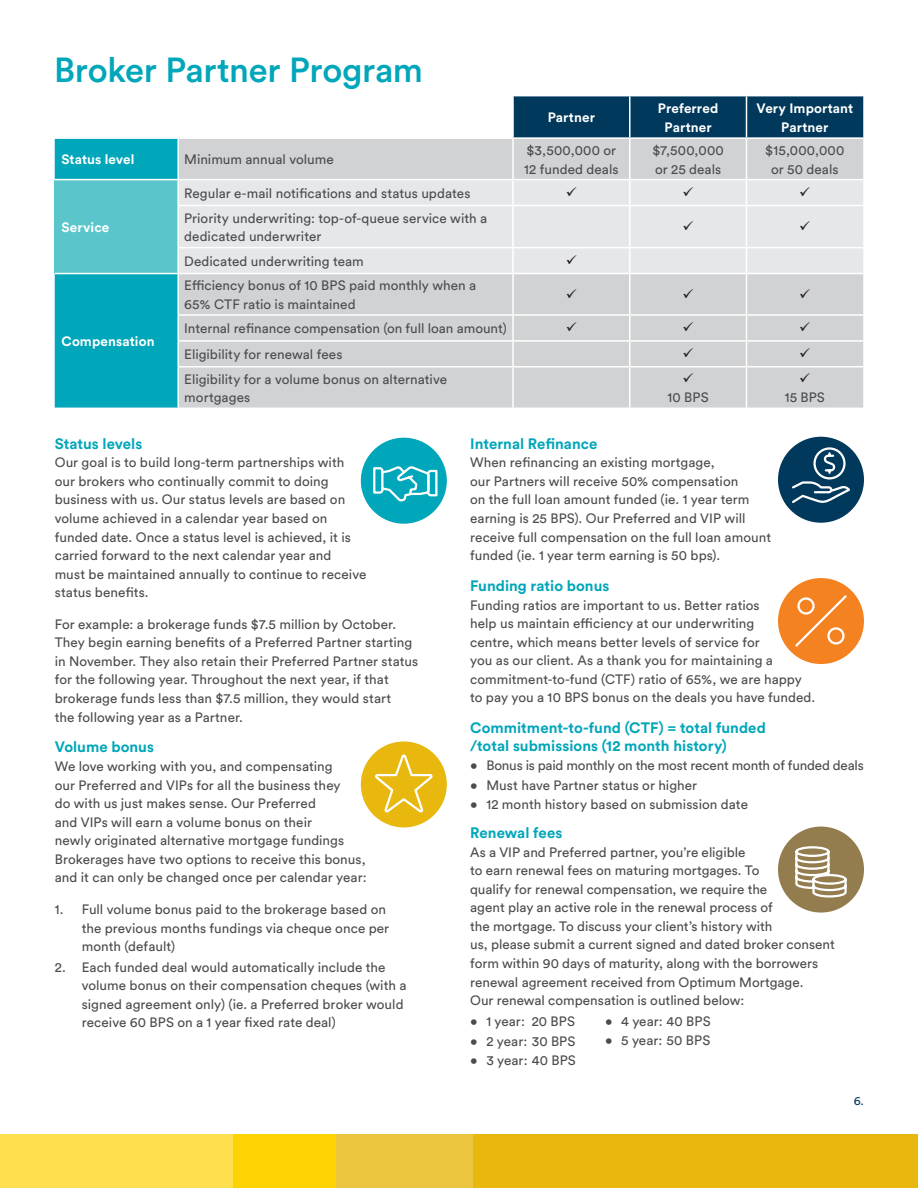
<style>
.page{position:relative;width:918px;height:1188px;background:#fff}
.page>*{position:absolute;margin:0;border:0;box-sizing:border-box;transform-origin:0 0}
.t1{font:500 34.5px "Circular Std";letter-spacing:-.005em;color:#00a6b9}
.t2{font:700 15px/18px "Circular Std";color:#00a6b9}
.t3{font:13.5px/18.6px "Circular Std";letter-spacing:.005em;color:#4b4c4d}
.t4{font:700 13.5px/18.6px "Circular Std";letter-spacing:.01em;color:#fff;text-align:center}
.t5{font:13.5px "Circular Std";letter-spacing:-.015em;color:#4b4c4d}
.t6{font:12px "Circular Std";color:#00395c}
</style>
<div class="page">
<div style="left:0;top:1134px;width:233px;height:54px;background:#fee04f"></div>
<div style="left:474px;top:1134px;width:444px;height:54px;background:#e8b80e"></div>
<div style="left:336px;top:1134px;width:138px;height:54px;background:#ecc63e"></div>
<div style="left:233px;top:1134px;width:103px;height:54px;background:#fed304"></div>
<div style="left:778px;top:437px;width:86px;height:86px;background:#00395c;border-radius:50%"></div>
<svg style="left:790px;top:446px;width:62px;height:57px"></svg>
<div style="left:361px;top:741px;width:86px;height:86px;background:#e8b80e;border-radius:50%"></div>
<svg style="left:373px;top:753px;width:61px;height:62px"></svg>
<div style="left:778px;top:578px;width:86px;height:86px;background:#f58220;border-radius:50%"></div>
<svg style="left:795px;top:595px;width:52px;height:52px"></svg>
<div style="left:778px;top:827px;width:86px;height:86px;background:#937c4d;border-radius:50%"></div>
<svg style="left:795px;top:846px;width:52px;height:52px"></svg>
<div style="left:361px;top:438px;width:86px;height:86px;background:#00a6b9;border-radius:50%"></div>
<svg style="left:373px;top:466px;width:65px;height:36px"></svg>
<svg style="left:55px;top:96px;width:808px;height:312px;background:#b8cfd4"></svg>
<h1 class="t1" style="left:54px;top:48px;width:371px">Broker Partner Program</h1>
<p class="t4" style="left:548px;top:108px;width:49px">Partner</p>
<p class="t4" style="left:658px;top:99px;width:62px">Preferred<br>Partner</p>
<p class="t4" style="left:757px;top:99px;width:98px">Very Important<br>Partner</p>
<p class="t4" style="left:62px;top:150px;width:75px">Status level</p>
<p class="t3" style="left:184px;top:150px;width:151px">Minimum annual volume</p>
<p class="t3" style="left:524px;top:141px;width:96px">$3,500,000 or<br>12 funded deals</p>
<p class="t3" style="left:652px;top:141px;width:73px">$7,500,000 or 25 deals</p>
<p class="t3" style="left:765px;top:141px;width:81px;text-align:center">$15,000,000 or 50 deals</p>
<p class="t4" style="left:62px;top:218px;width:49px">Service</p>
<p class="t4" style="left:62px;top:332px;width:95px">Compensation</p>
<p class="t3" style="left:184px;top:184px;width:288px">Regular e-mail notifications and status updates</p>
<p class="t3" style="left:184px;top:209px;width:305px">Priority underwriting: top-of-queue service with a dedicated underwriter</p>
<p class="t3" style="left:184px;top:252px;width:181px">Dedicated underwriting team</p>
<p class="t3" style="left:184px;top:276px;width:294px">Efficiency bonus of 10 BPS paid monthly when a<br>65% CTF ratio is maintained</p>
<p class="t3" style="left:184px;top:319px;width:324px">Internal refinance compensation (on full loan amount)</p>
<p class="t3" style="left:184px;top:345px;width:160px">Eligibility for renewal fees</p>
<p class="t3" style="left:184px;top:370px;width:264px">Eligibility for a volume bonus on alternative mortgages</p>
<p class="t3" style="left:668px;top:388px;width:43px">10 BPS</p>
<p class="t3" style="left:785px;top:388px;width:42px">15 BPS</p>
<p class="t2" style="left:55px;top:434px;width:89px">Status levels</p>
<p class="t3" style="left:55px;top:453px;width:313px">Our goal is to build long-term partnerships with our brokers who continually commit to doing business with us. Our status levels are based on volume achieved in a calendar year based on funded date. Once a status level is achieved, it is carried forward to the next calendar year and<br>must be maintained annually to continue to receive status benefits.</p>
<p class="t3" style="left:55px;top:615px;width:365px">For example: a brokerage funds $7.5 million by October.<br>They begin earning benefits of a Preferred Partner starting in November. They also retain their Preferred Partner status for the following year. Throughout the next year, if that brokerage funds less than $7.5 million, they would start<br>the following year as a Partner.</p>
<p class="t2" style="left:55px;top:738px;width:101px">Volume bonus</p>
<p class="t3" style="left:55px;top:757px;width:313px">We love working with you, and compensating<br>our Preferred and VIPs for all the business they<br>do with us just makes sense. Our Preferred<br>and VIPs will earn a volume bonus on their<br>newly originated alternative mortgage fundings Brokerages have two options to receive this bonus, and it can only be changed once per calendar year:</p>
<p class="t3" style="left:82px;top:900px;width:309px;text-indent:-27px">1. Full volume bonus paid to the brokerage based on the previous months fundings via cheque once per month (default)</p>
<p class="t3" style="left:82px;top:958px;width:326px;text-indent:-27px">2. Each funded deal would automatically include the volume bonus on their compensation cheques (with a signed agreement only) (ie. a Preferred broker would receive 60 BPS on a 1 year fixed rate deal)</p>
<p class="t2" style="left:470px;top:434px;width:129px">Internal Refinance</p>
<p class="t3" style="left:470px;top:453px;width:303px">When refinancing an existing mortgage,<br>our Partners will receive 50% compensation<br>on the full loan amount funded (ie. 1 year term earning is 25 BPS). Our Preferred and VIP will receive full compensation on the full loan amount funded (ie. 1 year term earning is 50 bps).</p>
<p class="t2" style="left:470px;top:576px;width:141px">Funding ratio bonus</p>
<p class="t3" style="left:470px;top:595px;width:347px">Funding ratios are important to us. Better ratios<br>help us maintain efficiency at our underwriting<br>centre, which means better levels of service for<br>you as our client. As a thank you for maintaining a commitment-to-fund (CTF) ratio of 65%, we are happy to pay you a 10 BPS bonus on the deals you have funded.</p>
<p class="t2" style="left:470px;top:719px;width:297px">Commitment-to-fund (CTF) = total funded /total submissions (12 month history)</p>
<p class="t5" style="left:470px;top:757px;width:395px">• Bonus is paid monthly on the most recent month of funded deals</p>
<p class="t3" style="left:470px;top:775px;width:229px">• Must have Partner status or higher</p>
<p class="t3" style="left:470px;top:795px;width:279px">• 12 month history based on submission date</p>
<p class="t2" style="left:470px;top:823px;width:94px">Renewal fees</p>
<p class="t3" style="left:470px;top:842px;width:366px">As a VIP and Preferred partner, you’re eligible<br>to earn renewal fees on maturing mortgages. To<br>qualify for renewal compensation, we require the<br>agent play an active role in the renewal process of<br>the mortgage. To discuss your client’s history with<br>us, please submit a current signed and dated broker consent form within 90 days of maturity, along with the borrowers renewal agreement received from Optimum Mortgage.<br>Our renewal compensation is outlined below:</p>
<p class="t3" style="left:470px;top:1012px;width:106px">• 1 year: 20 BPS</p>
<p class="t3" style="left:470px;top:1032px;width:107px">• 2 year: 30 BPS</p>
<p class="t3" style="left:470px;top:1051px;width:107px">• 3 year: 40 BPS</p>
<p class="t3" style="left:605px;top:1012px;width:107px">• 4 year: 40 BPS</p>
<p class="t3" style="left:605px;top:1031px;width:107px">• 5 year: 50 BPS</p>
<p class="t6" style="left:854px;top:1093px;width:12px">6.</p>
</div>
